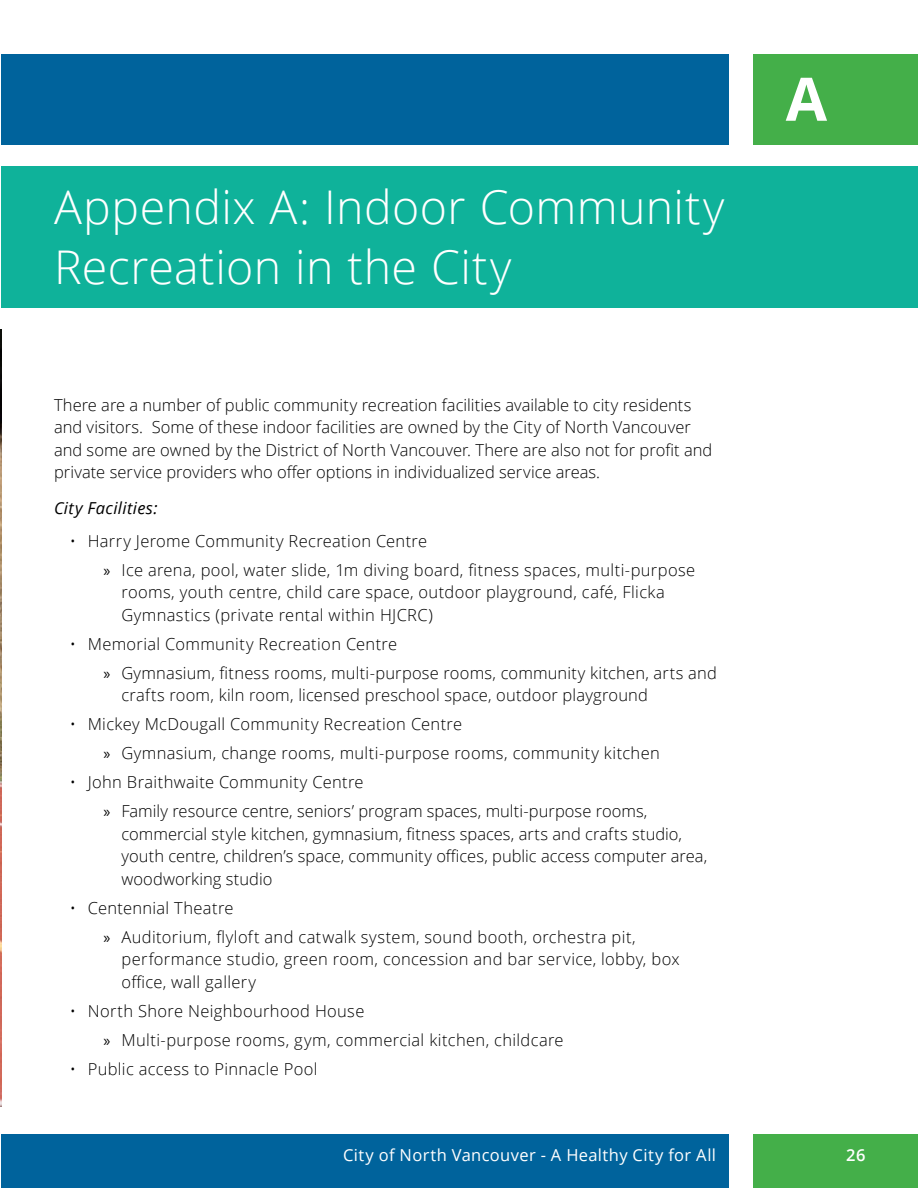
<style>
.page{position:relative;width:918px;height:1188px;background:#fff}
.page>*{position:absolute;margin:0;border:0;box-sizing:border-box;transform-origin:0 0}
.t1{font:700 60px "Open Sans";color:#fff}
.t2{font:300 46.5px/60px "Open Sans";letter-spacing:.01em;color:#fff}
.t3{font:300 16.5px/22.5px "Open Sans";letter-spacing:.015em;color:#000}
.t4{font:16.5px "Open Sans";letter-spacing:.02em;color:#fff}
.t5{font:italic 16.5px "Open Sans";letter-spacing:.025em;color:#000}
.t6{font:600 16.5px "Open Sans";color:#fff}
.s1{font-family:"Myriad Pro";font-weight:400}
</style>
<div class="page">
<div style="left:753px;top:1134px;width:165px;height:54px;background:#44af49"></div>
<div style="left:753px;top:54px;width:165px;height:91px;background:#44af49"></div>
<div style="left:2px;top:1134px;width:727px;height:54px;background:#00639c"></div>
<div style="left:2px;top:54px;width:727px;height:91px;background:#00639c"></div>
<div style="left:2px;top:166px;width:916px;height:142px;background:#0fb29a"></div>
<img style="left:0;top:330px;width:2px;height:777px">
<h2 class="t2" style="left:54px;top:175px;width:672px">Appendix A: Indoor Community<br>Recreation in the City</h2>
<p class="t3" style="left:54px;top:393px;width:660px">There are a number of public community recreation facilities available to city residents and visitors. Some of these indoor facilities are owned by the City of North Vancouver and some are owned by the District of North Vancouver. There are also not for profit and private service providers who offer options in individualized service areas.</p>
<p class="t5" style="left:54px;top:497px;width:105px">City Facilities:</p>
<p class="t3" style="left:104px;top:526px;width:593px;line-height:29px;text-indent:-34px">• Harry Jerome Community Recreation Centre<br><span class="s1">»</span> Ice arena, pool, water slide, 1m diving board, fitness spaces, multi-purpose</p>
<p class="t3" style="left:122px;top:581px;width:545px">rooms, youth centre, child care space, outdoor playground, café, Flicka<br>Gymnastics (private rental within HJCRC)</p>
<p class="t3" style="left:104px;top:629px;width:615px;line-height:29px;text-indent:-34px">• Memorial Community Recreation Centre<br><span class="s1">»</span> Gymnasium, fitness rooms, multi-purpose rooms, community kitchen, arts and</p>
<p class="t3" style="left:122px;top:684px;width:528px">crafts room, kiln room, licensed preschool space, outdoor playground</p>
<p class="t3" style="left:104px;top:709px;width:558px;line-height:29px;text-indent:-34px">• Mickey McDougall Community Recreation Centre<br><span class="s1">»</span> Gymnasium, change rooms, multi-purpose rooms, community kitchen</p>
<p class="t3" style="left:104px;top:767px;width:545px;line-height:29px;text-indent:-34px">• John Braithwaite Community Centre<br><span class="s1">»</span> Family resource centre, seniors’ program spaces, multi-purpose rooms,</p>
<p class="t3" style="left:122px;top:822px;width:587px">commercial style kitchen, gymnasium, fitness spaces, arts and crafts studio, youth centre, children’s space, community offices, public access computer area, woodworking studio</p>
<p class="t3" style="left:104px;top:893px;width:534px;line-height:29px;text-indent:-34px">• Centennial Theatre<br><span class="s1">»</span> Auditorium, flyloft and catwalk system, sound booth, orchestra pit,</p>
<p class="t3" style="left:122px;top:947px;width:560px">performance studio, green room, concession and bar service, lobby, box office, wall gallery</p>
<p class="t3" style="left:104px;top:996px;width:462px;line-height:29px;text-indent:-34px">• North Shore Neighbourhood House<br><span class="s1">»</span> Multi-purpose rooms, gym, commercial kitchen, childcare</p>
<p class="t3" style="left:70px;top:1057px;width:249px">• Public access to Pinnacle Pool</p>
<h1 class="t1" style="left:786px;top:57px;width:43px">A</h1>
<p class="t4" style="left:343px;top:1143px;width:374px">City of North Vancouver - A Healthy City for All</p>
<p class="t6" style="left:846px;top:1143px;width:21px">26</p>
</div>
